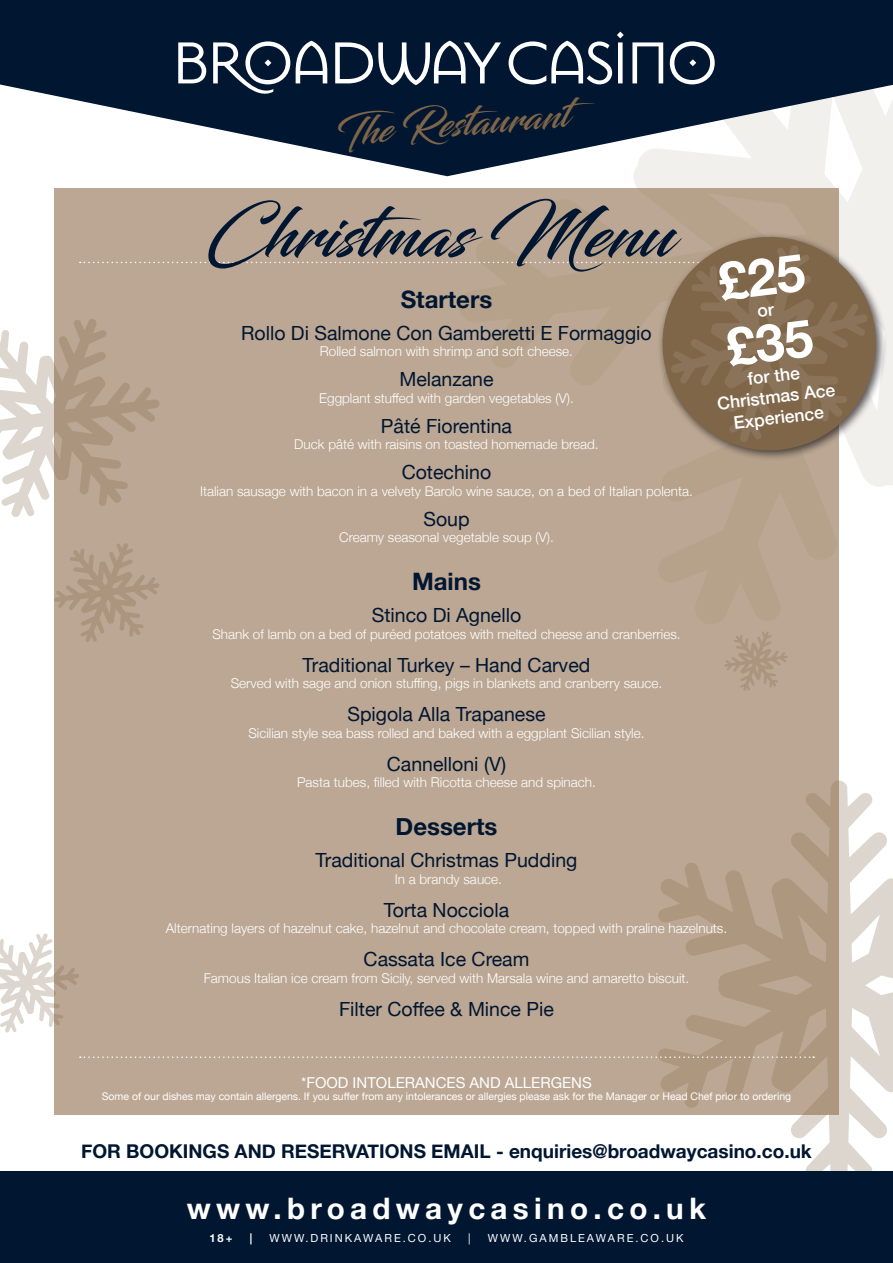
<style>
.page{position:relative;width:893px;height:1263px;background:#fff}
.page>*{position:absolute;margin:0;border:0;box-sizing:border-box;transform-origin:0 0}
.t1{font:68.25px "Blacksword";color:#011631}
.t2{font:38.7px "Blacksword";color:#7f6649}
.t3{font:700 29.55px "Helvetica Neue";letter-spacing:.18em;color:#fff}
.t4{font:700 24px "Helvetica Neue";color:#011631}
.t5{font:19.5px "Helvetica Neue";color:#011631}
.t6{font:700 19.05px "Helvetica Neue";color:#011631}
.t7{font:500 17.55px "Helvetica Neue";color:#fff}
.t8{font:15px "Helvetica Neue";color:#fff}
.t9{font:300 13.5px "Helvetica Neue";color:#fff}
.t10{font:11.1px "Helvetica Neue";letter-spacing:.18em;color:#fff}
.t11{font:700 11.1px "Helvetica Neue";color:#fff}
.t12{font:10.5px "Helvetica Neue";color:#fff}
</style>
<div class="page">
<div style="left:634px;top:176px;width:259px;height:311px;background:#f2f0ed"></div>
<svg style="left:791px;top:780px;width:102px;height:391px;fill:#dcd6ce"></svg>
<svg style="left:0;top:0;width:893px;height:176px;fill:#011631"></svg>
<svg style="left:178px;top:32px;width:537px;height:69px;background:#2e4056"></svg>
<div style="left:54px;top:188px;width:785px;height:927px;background:#bba793"></div>
<div style="left:0;top:1171px;width:893px;height:92px;background:#011631"></div>
<svg style="left:80px;top:1056px;width:734px;height:2px"></svg>
<svg style="left:54px;top:543px;width:105px;height:99px"></svg>
<svg style="left:0;top:933px;width:79px;height:100px"></svg>
<svg style="left:724px;top:632px;width:63px;height:59px"></svg>
<div style="left:658px;top:232px;width:229px;height:229px;background:#231f20;opacity:.75"></div>
<svg style="left:658px;top:230px;width:224px;height:227px"></svg>
<svg style="left:0;top:245px;width:868px;height:272px"></svg>
<p class="t2" style="left:334px;top:111px;width:235px;rotate:-5deg">The Restaurant</p>
<p class="t1" style="left:206px;top:193px;width:470px">Christmas Menu</p>
<p class="t4" style="left:401px;top:280px;width:93px">Starters</p>
<p class="t5" style="left:241px;top:319px;width:412px">Rollo Di Salmone Con Gamberetti E Formaggio</p>
<p class="t9" style="left:320px;top:340px;width:255px">Rolled salmon with shrimp and soft cheese.</p>
<p class="t5" style="left:399px;top:365px;width:96px">Melanzane</p>
<p class="t9" style="left:319px;top:387px;width:256px">Eggplant stuffed with garden vegetables (V).</p>
<p class="t5" style="left:381px;top:412px;width:133px">Pâté Fiorentina</p>
<p class="t9" style="left:294px;top:433px;width:306px">Duck pâté with raisins on toasted homemade bread.</p>
<p class="t5" style="left:402px;top:458px;width:91px">Cotechino</p>
<p class="t9" style="left:200px;top:480px;width:494px">Italian sausage with bacon in a velvety Barolo wine sauce, on a bed of Italian polenta.</p>
<p class="t5" style="left:423px;top:505px;width:48px">Soup</p>
<p class="t9" style="left:339px;top:526px;width:216px">Creamy seasonal vegetable soup (V).</p>
<p class="t4" style="left:412px;top:563px;width:70px">Mains</p>
<p class="t5" style="left:372px;top:601px;width:151px">Stinco Di Agnello</p>
<p class="t9" style="left:212px;top:623px;width:470px">Shank of lamb on a bed of puréed potatoes with melted cheese and cranberries.</p>
<p class="t5" style="left:303px;top:651px;width:289px">Traditional Turkey – Hand Carved</p>
<p class="t9" style="left:231px;top:672px;width:433px">Served with sage and onion stuffing, pigs in blankets and cranberry sauce.</p>
<p class="t5" style="left:347px;top:700px;width:200px">Spigola Alla Trapanese</p>
<p class="t9" style="left:248px;top:722px;width:398px">Sicilian style sea bass rolled and baked with a eggplant Sicilian style.</p>
<p class="t5" style="left:387px;top:750px;width:121px">Cannelloni (V)</p>
<p class="t9" style="left:297px;top:771px;width:300px">Pasta tubes, filled with Ricotta cheese and spinach.</p>
<p class="t4" style="left:396px;top:808px;width:103px">Desserts</p>
<p class="t5" style="left:316px;top:846px;width:263px">Traditional Christmas Pudding</p>
<p class="t9" style="left:395px;top:868px;width:109px">In a brandy sauce.</p>
<p class="t5" style="left:384px;top:896px;width:127px">Torta Nocciola</p>
<p class="t9" style="left:166px;top:918px;width:563px">Alternating layers of hazelnut cake, hazelnut and chocolate cream, topped with praline hazelnuts.</p>
<p class="t5" style="left:364px;top:945px;width:167px">Cassata Ice Cream</p>
<p class="t9" style="left:204px;top:967px;width:487px">Famous Italian ice cream from Sicily, served with Marsala wine and amaretto biscuit.</p>
<p class="t5" style="left:339px;top:995px;width:216px">Filter Coffee &amp; Mince Pie</p>
<p class="t7" style="left:746px;top:365px;width:54px;rotate:-7deg">for the</p>
<p class="t7" style="left:716px;top:390px;width:120px;rotate:-7deg">Christmas Ace</p>
<p class="t7" style="left:732px;top:409px;width:92px;rotate:-7deg">Experience</p>
<p class="t8" style="left:301px;top:1072px;width:292px">*FOOD INTOLERANCES AND ALLERGENS</p>
<p class="t12" style="left:102px;top:1089px;width:691px">Some of our dishes may contain allergens. If you suffer from any intolerances or allergies please ask for the Manager or Head Chef prior to ordering</p>
<p class="t6" style="left:81px;top:1136px;width:732px">FOR BOOKINGS AND RESERVATIONS EMAIL - enquiries@broadwaycasino.co.uk</p>
<p class="t3" style="left:187px;top:1185px;width:521px">www.broadwaycasino.co.uk</p>
<p class="t11" style="left:209px;top:1230px;width:25px">18+</p>
<p class="t11" style="left:250px;top:1230px;width:4px">|</p>
<p class="t10" style="left:269px;top:1230px;width:183px">WWW.DRINKAWARE.CO.UK</p>
<p class="t10" style="left:468px;top:1230px;width:4px">|</p>
<p class="t10" style="left:488px;top:1230px;width:197px">WWW.GAMBLEAWARE.CO.UK</p>
</div>
